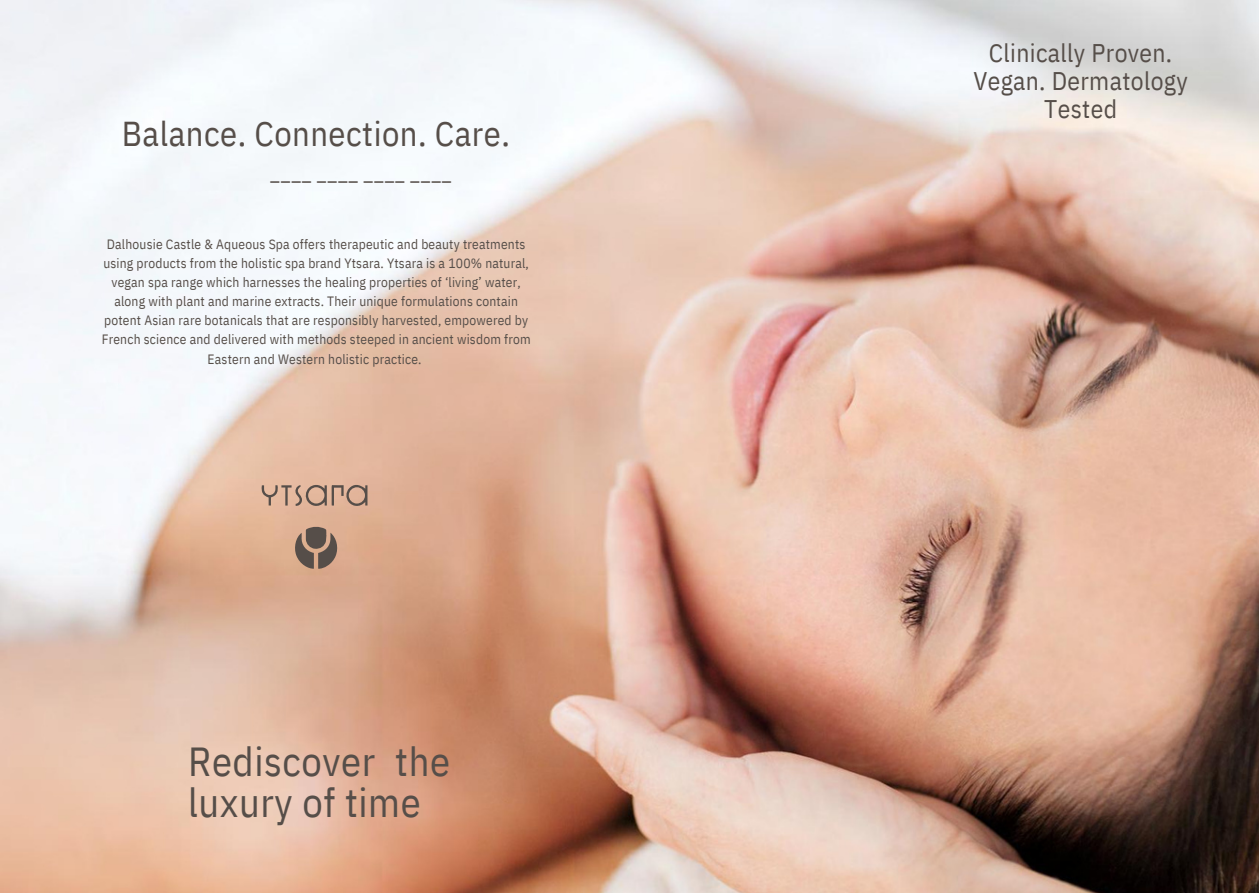
<style>
.page{position:relative;width:1259px;height:893px;background:#fff}
.page>*{position:absolute;margin:0;border:0;box-sizing:border-box;transform-origin:0 0}
.t1{font:40.5px/40.5px "IBM Plex Sans Cond";letter-spacing:.015em;color:#564e49}
.t2{font:34.5px "IBM Plex Sans Cond";letter-spacing:.015em;color:#564e49}
.t3{font:25.5px/28px "IBM Plex Sans Cond";letter-spacing:.015em;color:#564e49;text-align:center}
.t4{font:19.5px "IBM Plex Sans Cond";color:#564e49}
.t5{font:13.5px/19px "IBM Plex Sans Cond";letter-spacing:.015em;color:#564e49;text-align:center}
</style>
<div class="page">
<img style="left:0;top:0;width:1258px;height:892px">
<svg style="left:293px;top:526px;width:46px;height:42px;background:#907767"></svg>
<svg style="left:261px;top:483px;width:106px;height:23px;background:#bf9c87"></svg>
<h2 class="t2" style="left:122px;top:107px;width:389px">Balance. Connection. Care.</h2>
<h3 class="t4" style="left:270px;top:166px;width:183px">–––– –––– –––– ––––</h3>
<p class="t5" style="left:102px;top:233px;width:430px">Dalhousie Castle &amp; Aqueous Spa offers therapeutic and beauty treatments using products from the holistic spa brand Ytsara. Ytsara is a 100% natural, vegan spa range which harnesses the healing properties of ‘living’ water, along with plant and marine extracts. Their unique formulations contain potent Asian rare botanicals that are responsibly harvested, empowered by French science and delivered with methods steeped in ancient wisdom from Eastern and Western holistic practice.</p>
<h1 class="t1" style="left:188px;top:738px;width:263px">Rediscover the luxury of time</h1>
<h3 class="t3" style="left:973px;top:36px;width:216px">Clinically Proven.<br>Vegan. Dermatology<br>Tested</h3>
</div>
